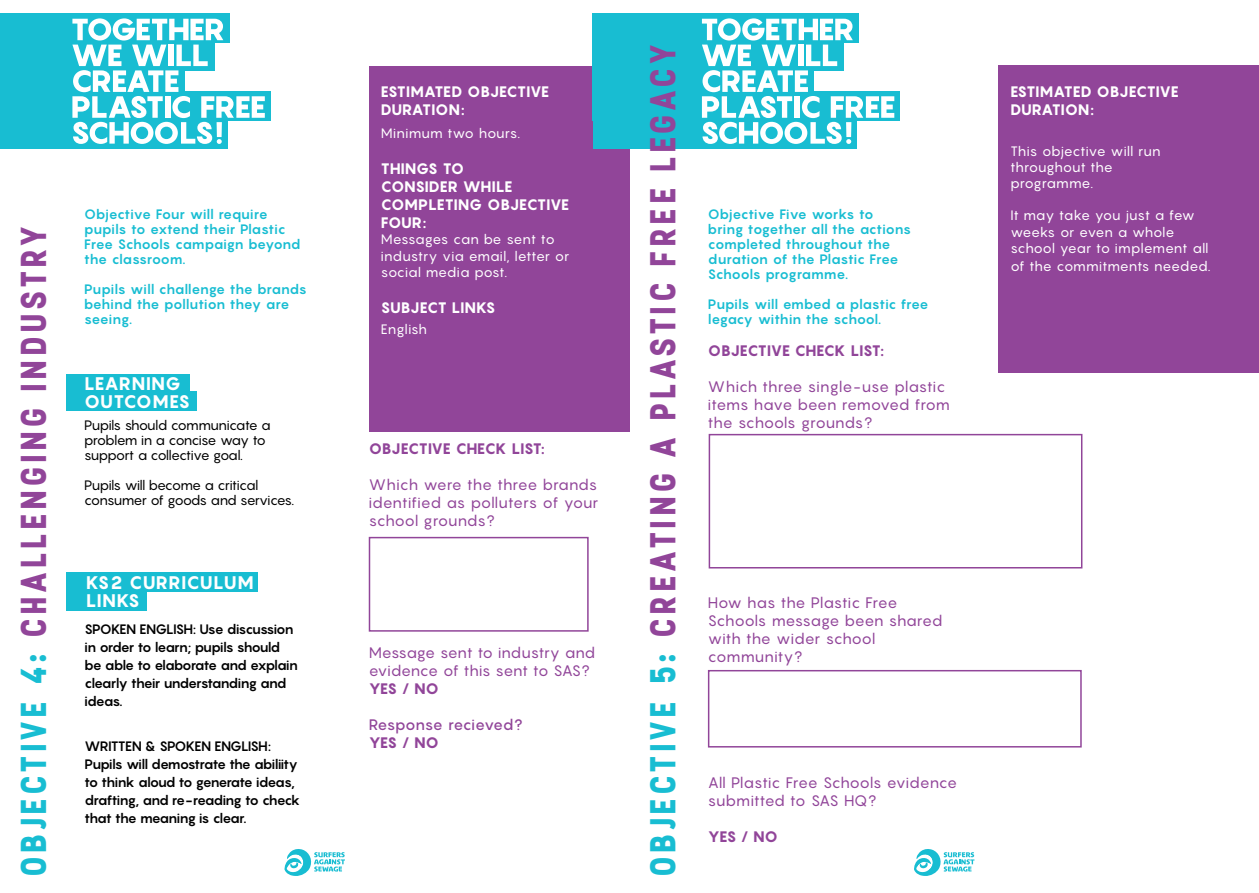
<style>
.page{position:relative;width:1259px;height:893px;background:#fff}
.page>*{position:absolute;margin:0;border:0;box-sizing:border-box;transform-origin:0 0}
.t1{font:700 36px "Stellar";letter-spacing:.1em;color:#914599}
.t2{font:800 18px/18px "Pangram";letter-spacing:.015em;color:#fff}
.t3{font:15px/18px "Pangram";letter-spacing:-.015em;color:#914599}
.t4{font:800 15px/18px "Pangram";letter-spacing:-.015em;color:#fff}
.t5{font:800 15px "Pangram";letter-spacing:-.025em;color:#914599}
.t6{font:500 15px "Pangram";letter-spacing:-.035em;color:#914599}
.t7{font:700 13.5px/15px "Pangram";letter-spacing:-.015em;color:#18bdd2}
.t8{font:700 13.5px/18px "Pangram";letter-spacing:-.065em;color:#000}
.t9{font:13.5px/16.2px "Pangram";letter-spacing:-.01em;color:#fff}
.t10{font:13.5px/15px "Pangram";letter-spacing:-.06em;color:#000}
.t11{font:13.5px "Pangram";letter-spacing:.01em;color:#fff}
.s1{color:#18bdd2}
</style>
<div class="page">
<div style="left:998px;top:66px;width:261px;height:307px;background:#914599"></div>
<div style="left:708px;top:434px;width:374px;height:134px;border:2px solid #914599"></div>
<div style="left:708px;top:670px;width:373px;height:77px;border:2px solid #914599"></div>
<svg style="left:914px;top:849px;width:60px;height:27px"></svg>
<div style="left:369px;top:66px;width:260px;height:366px;background:#914599"></div>
<div style="left:0;top:14px;width:230px;height:29px;background:#18bdd2"></div>
<div style="left:0;top:42px;width:215px;height:29px;background:#18bdd2"></div>
<div style="left:0;top:66px;width:184px;height:30px;background:#18bdd2"></div>
<div style="left:0;top:91px;width:270px;height:30px;background:#18bdd2"></div>
<div style="left:0;top:119px;width:227px;height:29px;background:#18bdd2"></div>
<div style="left:66px;top:374px;width:123px;height:21px;background:#18bdd2"></div>
<div style="left:66px;top:572px;width:192px;height:19px;background:#18bdd2"></div>
<div style="left:66px;top:391px;width:130px;height:20px;background:#18bdd2"></div>
<div style="left:66px;top:587px;width:81px;height:23px;background:#18bdd2"></div>
<svg style="left:72px;top:18px;width:193px;height:126px"></svg>
<div style="left:369px;top:537px;width:219px;height:95px;border:2px solid #914599"></div>
<svg style="left:284px;top:849px;width:61px;height:27px"></svg>
<div style="left:592px;top:14px;width:267px;height:29px;background:#18bdd2"></div>
<div style="left:592px;top:42px;width:252px;height:29px;background:#18bdd2"></div>
<div style="left:592px;top:66px;width:221px;height:30px;background:#18bdd2"></div>
<div style="left:592px;top:91px;width:307px;height:30px;background:#18bdd2"></div>
<div style="left:592px;top:119px;width:264px;height:29px;background:#18bdd2"></div>
<svg style="left:702px;top:18px;width:192px;height:126px"></svg>
<h1 class="t1" style="left:10px;top:876px;width:653px;rotate:-90deg"><span class="s1">OBJECTIVE 4:</span> CHALLENGING INDUSTRY</h1>
<p class="t7" style="left:84px;top:207px;width:218px">Objective Four will require pupils to extend their Plastic<br>Free Schools campaign beyond the classroom.</p>
<p class="t7" style="left:84px;top:282px;width:224px">Pupils will challenge the brands behind the pollution they are seeing.</p>
<h2 class="t2" style="left:84px;top:374px;width:107px">LEARNING<br>OUTCOMES</h2>
<p class="t10" style="left:84px;top:418px;width:188px">Pupils should communicate a problem in a concise way to support a collective goal.</p>
<p class="t10" style="left:84px;top:478px;width:211px">Pupils will become a critical consumer of goods and services.</p>
<h2 class="t2" style="left:86px;top:573px;width:169px">KS2 CURRICULUM<br>LINKS</h2>
<p class="t8" style="left:85px;top:620px;width:215px">SPOKEN ENGLISH : Use discussion in order to learn; pupils should be able to elaborate and explain clearly their understanding and ideas.</p>
<p class="t8" style="left:85px;top:737px;width:138px">Written &amp; SPOKEN Englis</p>
<p class="t8" style="left:85px;top:737px;width:217px;text-indent:174px">h:<br>Pupils will demostrate the abiliity to think aloud to generate ideas, drafting, and re-reading to check that the meaning is clear.</p>
<p class="t4" style="left:381px;top:83px;width:170px">ESTIMATED OBJECTIVE<br>DURATION:</p>
<p class="t11" style="left:381px;top:124px;width:141px">Minimum two hours.</p>
<p class="t4" style="left:381px;top:159px;width:190px">THINGS TO<br>CONSIDER WHILE<br>COMPLETING OBJECTIVE<br>FOUR:</p>
<p class="t9" style="left:381px;top:231px;width:190px">Messages can be sent to industry via email, letter or social media post.</p>
<p class="t4" style="left:381px;top:299px;width:116px">SUBJECT LINKS</p>
<p class="t9" style="left:381px;top:321px;width:48px">English</p>
<p class="t5" style="left:369px;top:438px;width:178px">OBJECTIVE CHECK LIST:</p>
<p class="t3" style="left:369px;top:475px;width:231px;text-align:justify">Which were the three brands identified as polluters of your school grounds?</p>
<p class="t3" style="left:369px;top:643px;width:228px">Message sent to industry and evidence of this sent to SAS?</p>
<p class="t5" style="left:369px;top:678px;width:69px">YES / NO</p>
<p class="t6" style="left:369px;top:715px;width:155px">Response recieved?</p>
<p class="t5" style="left:369px;top:732px;width:71px">YES / NO</p>
<h1 class="t1" style="left:640px;top:876px;width:834px;rotate:-90deg"><span class="s1">OBJECTIVE 5:</span> CREATING A PLASTIC FREE LEGACY</h1>
<p class="t7" style="left:708px;top:207px;width:205px">Objective Five works to bring together all the actions completed throughout the duration of the Plastic Free<br>Schools programme.</p>
<p class="t7" style="left:708px;top:297px;width:222px">Pupils will embed a plastic free legacy within the school.</p>
<p class="t5" style="left:708px;top:340px;width:178px">OBJECTIVE CHECK LIST:</p>
<p class="t3" style="left:708px;top:377px;width:243px">Which three single-use plastic items have been removed from the schools grounds?</p>
<p class="t3" style="left:708px;top:593px;width:236px">How has the Plastic Free<br>Schools message been shared with the wider school community?</p>
<p class="t3" style="left:708px;top:773px;width:251px">All Plastic Free Schools evidence submitted to SAS HQ?</p>
<p class="t5" style="left:708px;top:826px;width:71px">YES / NO</p>
<p class="t4" style="left:1010px;top:83px;width:170px">ESTIMATED OBJECTIVE<br>DURATION:</p>
<p class="t9" style="left:1010px;top:142px;width:152px">This objective will run throughout the programme.</p>
<p class="t9" style="left:1010px;top:207px;width:200px">It may take you just a few weeks or even a whole school year to implement all</p>
<p class="t9" style="left:1010px;top:258px;width:202px">of the commitments needed.</p>
</div>
